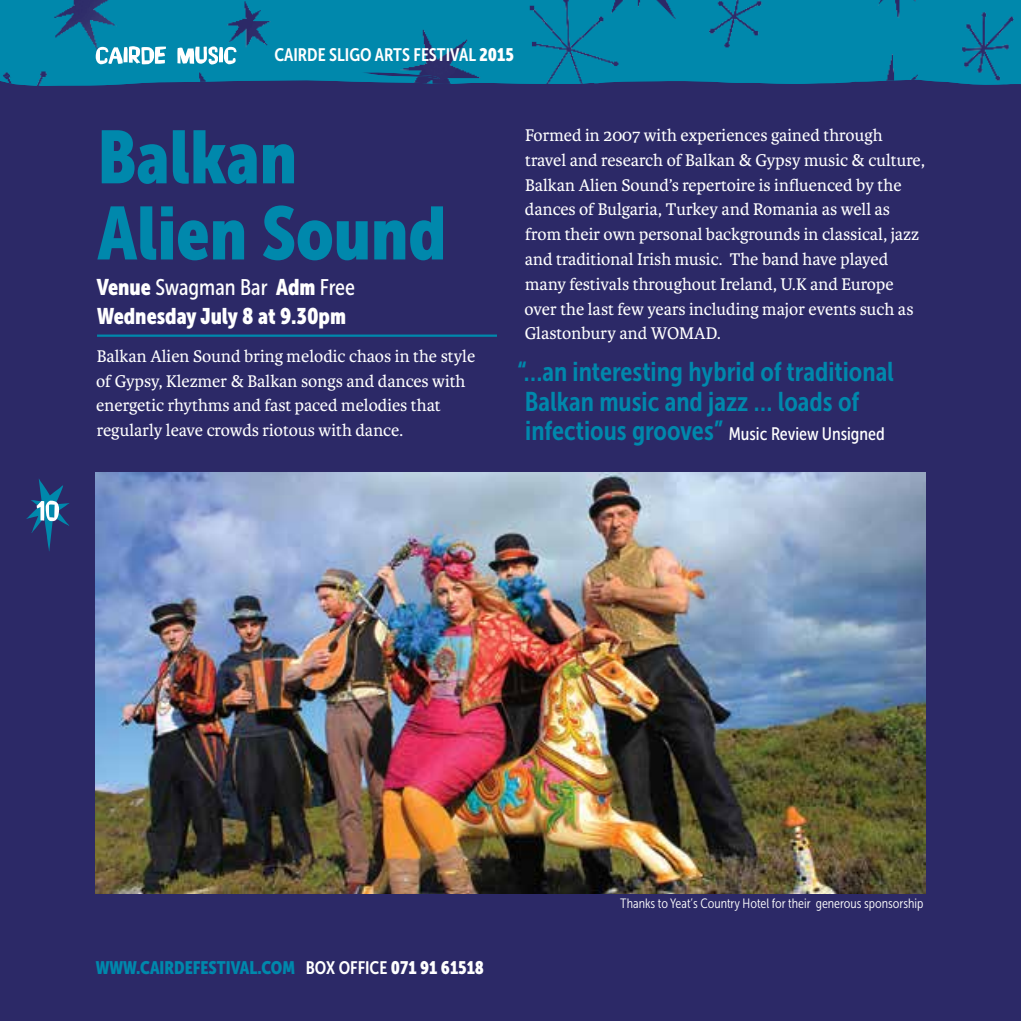
<style>
.page{position:relative;width:1021px;height:1021px;background:#fff}
.page>*{position:absolute;margin:0;border:0;box-sizing:border-box;transform-origin:0 0}
.t1{font:74.25px/76px "Museo Sans Cond 900";color:#0088ac}
.t2{font:27px/29.2px "Museo Sans Cond 700";color:#0088ac}
.t3{font:22.5px "Museo Sans Cond 500";color:#fff}
.t4{font:22.5px "Museo Sans Cond 900";color:#fff}
.t5{font:18px/24.8px "Karmina";color:#fff}
.t6{font:18px "Museo Sans Cond 900";color:#0088ac}
.t7{font:18px "Museo Sans Cond 500";color:#fff}
.t8{font:18px "Museo Sans Cond 700";color:#fff}
.t9{font:13.5px "Museo Sans Cond 300";color:#fff}
.s1{font-family:"Museo Sans Cond 900"}
.s2{font-family:"Museo Sans Cond 700";font-size:27px;color:#0088ac}
.s3{font-family:"Museo Sans Cond 700";color:#fff}
.s4{color:#fff}
</style>
<div class="page">
<div style="left:0;top:0;width:1020px;height:1020px;background:#2c2967"></div>
<img style="left:0;top:0;width:1013px;height:86px">
<hr style="left:97px;top:334px;width:400px;height:3px;background:#0088ac">
<svg style="left:26px;top:479px;width:43px;height:72px"></svg>
<svg style="left:96px;top:46px;width:140px;height:18px;background:#84c5d6"></svg>
<img style="left:96px;top:472px;width:829px;height:421px">
<p class="t8" style="left:274px;top:45px;width:241px">CAIRDE SLIGO ARTS FESTIVAL <span class="s1">2015</span></p>
<h1 class="t1" style="left:98px;top:119px;width:350px">Balkan<br>Alien Sound</h1>
<p class="t3" style="left:97px;top:275px;width:260px"><span class="s1">Venue</span> Swagman Bar <span class="s1">Adm</span> Free</p>
<p class="t4" style="left:97px;top:304px;width:250px">Wednesday July 8 at 9.30pm</p>
<p class="t5" style="left:96px;top:344px;width:380px">Balkan Alien Sound bring melodic chaos in the style of Gypsy, Klezmer &amp; Balkan songs and dances with energetic rhythms and fast paced melodies that regularly leave crowds riotous with dance.</p>
<p class="t5" style="left:524px;top:123px;width:402px">Formed in 2007 with experiences gained through travel and research of Balkan &amp; Gypsy music &amp; culture, Balkan Alien Sound’s repertoire is influenced by the dances of Bulgaria, Turkey and Romania as well as from their own personal backgrounds in classical, jazz and traditional Irish music. The band have played many festivals throughout Ireland, U.K and Europe over the last few years including major events such as Glastonbury and WOMAD.</p>
<h2 class="t2" style="left:517px;top:357px;width:378px">“…an interesting hybrid of traditional<br>Balkan music and jazz … loads of</h2>
<p class="t7" style="left:525px;top:424px;width:361px"><span class="s2">infectious grooves”</span> Music Review Unsigned</p>
<p class="t6" style="left:96px;top:956px;width:390px">WWW.CAIRDEFESTIVAL.COM <span class="s3">BOX OFFICE</span> <span class="s4">071 91 61518</span></p>
<p class="t9" style="left:620px;top:896px;width:305px">Thanks to Yeat’s Country Hotel for their generous sponsorship</p>
</div>
